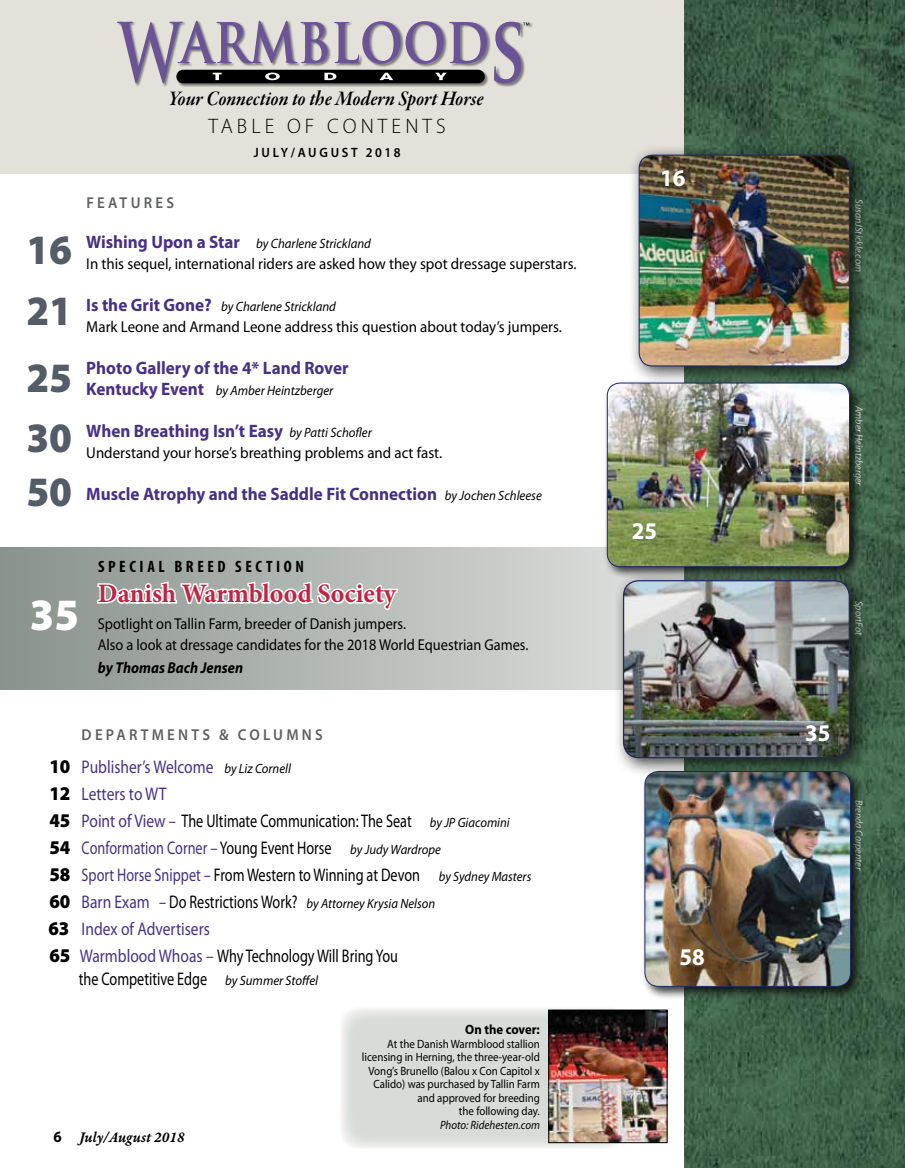
<style>
.page{position:relative;width:905px;height:1168px;background:#fff}
.page>*{position:absolute;margin:0;border:0;box-sizing:border-box;transform-origin:0 0}
.t1{font:900 45px "Myriad Pro";color:#fff;scale:.95 1}
.t2{font:900 42px/59.7px "Myriad Pro";color:#535c67;scale:.95 1}
.t3{font:700 26.7px "Minion Pro";color:#c32243}
.t4{font:700 24px "Myriad Pro";color:#fff;scale:.95 1}
.t5{font:21px "Garamond Premr Pro Smbd It Subh";color:#000;scale:.95 1}
.t6{font:300 21px "Myriad Pro";letter-spacing:.2em;color:#000}
.t7{font:18.3px/27px "Myriad Pro";color:#493087;scale:.85 1}
.t8{font:18.3px "Myriad Pro";color:#000;scale:.77 1}
.t9{font:700 18px "Myriad Pro";color:#493087;scale:.95 1}
.t10{font:700 condensed 16.5px "Myriad Pro";letter-spacing:.22em;color:#000}
.t11{font:15.75px "Myriad Pro";color:#000;scale:.95 1}
.t12{font:15.75px/21px "Myriad Pro";color:#000;scale:.91 1}
.t13{font:600 15.75px "Myriad Pro";letter-spacing:.22em;color:#5f6062;scale:.94 1}
.t14{font:italic 700 15.75px "Myriad Pro";color:#000;scale:.91 1}
.t15{font:15.75px "Garamond Premr Pro Smbd It Capt";color:#000;scale:.95 1}
.t16{font:italic 13.5px "Myriad Pro";color:#000;scale:.95 1}
.t17{font:italic 13.5px "Myriad Pro";color:#000;scale:.94 1}
.t18{font:600 13.5px "Myriad Pro";letter-spacing:.22em;color:#000;scale:.94 1}
.t19{font:700 13.5px "Myriad Pro";color:#000;scale:.94 1}
.t20{font:12px/13.5px "Myriad Pro";color:#000;text-align:right;scale:.91 1}
.t21{font:italic 12px "Myriad Pro";color:#000;scale:.91 1}
.t22{font:italic 10.5px "Myriad Pro";color:#e6e7e8;scale:.95 1}
.s1{font-weight:700;font-style:normal;font-size:18px;color:#493087}
.s2{font-weight:400;font-style:italic;font-size:13.5px;color:#000}
.s3{font-weight:900;font-size:19.5px;color:#000}
.s4{font-style:italic;font-size:13.5px;color:#000}
.s5{color:#000}
.s6{font-weight:900;font-style:normal;font-size:19.5px}
.s7{font-style:normal;font-size:18.3px;color:#493087}
.s8{font-style:normal;font-size:18.3px}
.s9{font-style:italic;font-size:13.5px}
.s10{font-family:"Myriad Pro";font-weight:700}
</style>
<div class="page">
<img style="left:684px;top:0;width:220px;height:1168px">
<div style="left:0;top:0;width:684px;height:174px;background:#e4e1db"></div>
<div style="left:339px;top:1007px;width:286px;height:142px;background:#d7dcd8;border-radius:18px"></div>
<div style="left:628px;top:144px;width:241px;height:243px;background:#000;opacity:.75"></div>
<img style="left:639px;top:155px;width:210px;height:211px">
<div style="left:638px;top:155px;width:211px;height:211px;border:1px solid #222a67;border-radius:13px"></div>
<img style="left:550px;top:1011px;width:115px;height:130px">
<div style="left:548px;top:1009px;width:119px;height:134px;border:1px solid #000"></div>
<div style="left:117px;top:21px;width:416px;height:66px;background:#000;opacity:.45"></div>
<svg style="left:117px;top:21px;width:370px;height:62px"></svg>
<svg style="left:494px;top:22px;width:35px;height:61px"></svg>
<svg style="left:0;top:547px;width:904px;height:142px;background:#aab1ab"></svg>
<svg style="left:96px;top:572px;width:303px;height:45px"></svg>
<div style="left:603px;top:379px;width:259px;height:201px;background:#000;opacity:.75"></div>
<img style="left:607px;top:383px;width:242px;height:184px">
<div style="left:607px;top:383px;width:242px;height:184px;border:1px solid #222a67;border-radius:13px"></div>
<div style="left:641px;top:767px;width:223px;height:233px;background:#000;opacity:.75"></div>
<img style="left:645px;top:778px;width:205px;height:208px">
<div style="left:644px;top:771px;width:206px;height:216px;border:1px solid #222a67;border-radius:14px"></div>
<div style="left:612px;top:569px;width:257px;height:209px;background:#000;opacity:.75"></div>
<img style="left:623px;top:581px;width:226px;height:176px">
<div style="left:623px;top:580px;width:226px;height:178px;border:1px solid #222a67;border-radius:15px"></div>
<p class="t5" style="left:168px;top:86px;width:333px">Your Connection to the Modern Sport Horse</p>
<p class="t6" style="left:208px;top:114px;width:239px">TABLE OF CONTENTS</p>
<p class="t18" style="left:254px;top:144px;width:158px">JULY/AUGUST 2018</p>
<h2 class="t2" style="left:26px;top:218px;width:50px">16</h2>
<h2 class="t2" style="left:26px;top:280px;width:50px">21</h2>
<h2 class="t2" style="left:26px;top:346px;width:50px">25<br>30</h2>
<h2 class="t2" style="left:26px;top:460px;width:50px">50</h2>
<p class="t13" style="left:86px;top:192px;width:95px">FEATURES</p>
<p class="t16" style="left:86px;top:235px;width:301px"><span class="s1">Wishing Upon a Star</span> by Charlene Strickland</p>
<p class="t11" style="left:86px;top:254px;width:517px">In this sequel, international riders are asked how they spot dressage superstars.</p>
<p class="t16" style="left:86px;top:298px;width:264px"><span class="s1">Is the Grit Gone?</span> by Charlene Strickland</p>
<p class="t11" style="left:86px;top:317px;width:502px">Mark Leone and Armand Leone address this question about today’s jumpers.</p>
<p class="t9" style="left:86px;top:356px;width:277px">Photo Gallery of the 4* Land Rover</p>
<p class="t16" style="left:86px;top:382px;width:261px"><span class="s1">Kentucky Event</span> by Amber Heintzberger</p>
<p class="t9" style="left:86px;top:419px;width:302px">When Breathing Isn’t Easy <span class="s2">by Patti Schofler</span></p>
<p class="t11" style="left:86px;top:443px;width:376px">Understand your horse’s breathing problems and act fast.</p>
<p class="t9" style="left:86px;top:482px;width:481px">Muscle Atrophy and the Saddle Fit Connection <span class="s2">by Jochen Schleese</span></p>
<h1 class="t1" style="left:30px;top:585px;width:53px">35</h1>
<p class="t10" style="left:98px;top:556px;width:207px">SPECIAL BREED SECTION</p>
<h3 class="t3" style="left:98px;top:575px;width:299px">Danish Warmblood Society</h3>
<p class="t12" style="left:98px;top:613px;width:474px">Spotlight on Tallin Farm, breeder of Danish jumpers.<br>Also a look at dressage candidates for the 2018 World Equestrian Games.</p>
<p class="t14" style="left:98px;top:657px;width:161px">by Thomas Bach Jensen</p>
<p class="t13" style="left:82px;top:725px;width:258px">DEPARTMENTS &amp; COLUMNS</p>
<p class="t7" style="left:49px;top:753px;width:568px"><span class="s3">10</span> Publisher’s Welcome <span class="s4">by Liz Cornell<br></span><span class="s3">12</span> Letters to WT<br><span class="s3">45</span> Point of View – <span class="s5">The Ultimate Communication: The Seat</span> <span class="s4">by JP Giacomini </span><span class="s3">54</span> Conformation Corner – <span class="s5">Young Event Horse</span> <span class="s4">by Judy Wardrope<br></span><span class="s3">58</span> Sport Horse Snippet – <span class="s5">From Western to Winning at Devon</span> <span class="s4">by Sydney Masters</span></p>
<p class="t17" style="left:49px;top:895px;width:412px"><span class="s6">60</span> <span class="s7">Barn Exam –</span> <span class="s8">Do Restrictions Work?</span> by Attorney Krysia Nelson</p>
<p class="t7" style="left:48px;top:915px;width:413px"><span class="s3">63</span> Index of Advertisers<br><span class="s3">65</span> Warmblood Whoas – <span class="s5">Why Technology Will Bring You</span></p>
<p class="t8" style="left:79px;top:967px;width:312px">the Competitive Edge <span class="s9">by Summer Stoffel</span></p>
<p class="t15" style="left:54px;top:1127px;width:139px"><span class="s10">6</span> July/August 2018</p>
<p class="t19" style="left:465px;top:1021px;width:81px">On the cover:</p>
<p class="t20" style="left:362px;top:1037px;width:197px">At the Danish Warmblood stallion licensing in Herning, the three-year-old<br>Vong’s Brunello (Balou x Con Capitol x<br>Calido) was purchased by Tallin Farm and approved for breeding<br>the following day.</p>
<p class="t21" style="left:440px;top:1117px;width:111px">Photo: Ridehesten.com</p>
<h3 class="t4" style="left:660px;top:163px;width:28px">16</h3>
<h3 class="t4" style="left:632px;top:515px;width:28px">25</h3>
<h3 class="t4" style="left:679px;top:941px;width:28px">58</h3>
<p class="t22" style="left:865px;top:199px;width:78px;rotate:90deg">SusanJStickle.com</p>
<p class="t22" style="left:865px;top:405px;width:86px;rotate:90deg">Amber Heintzberger</p>
<p class="t22" style="left:865px;top:601px;width:38px;rotate:90deg">SportFot</p>
<h3 class="t4" style="left:805px;top:717px;width:28px">35</h3>
<p class="t22" style="left:865px;top:800px;width:76px;rotate:90deg">Brenda Carpenter</p>
</div>
